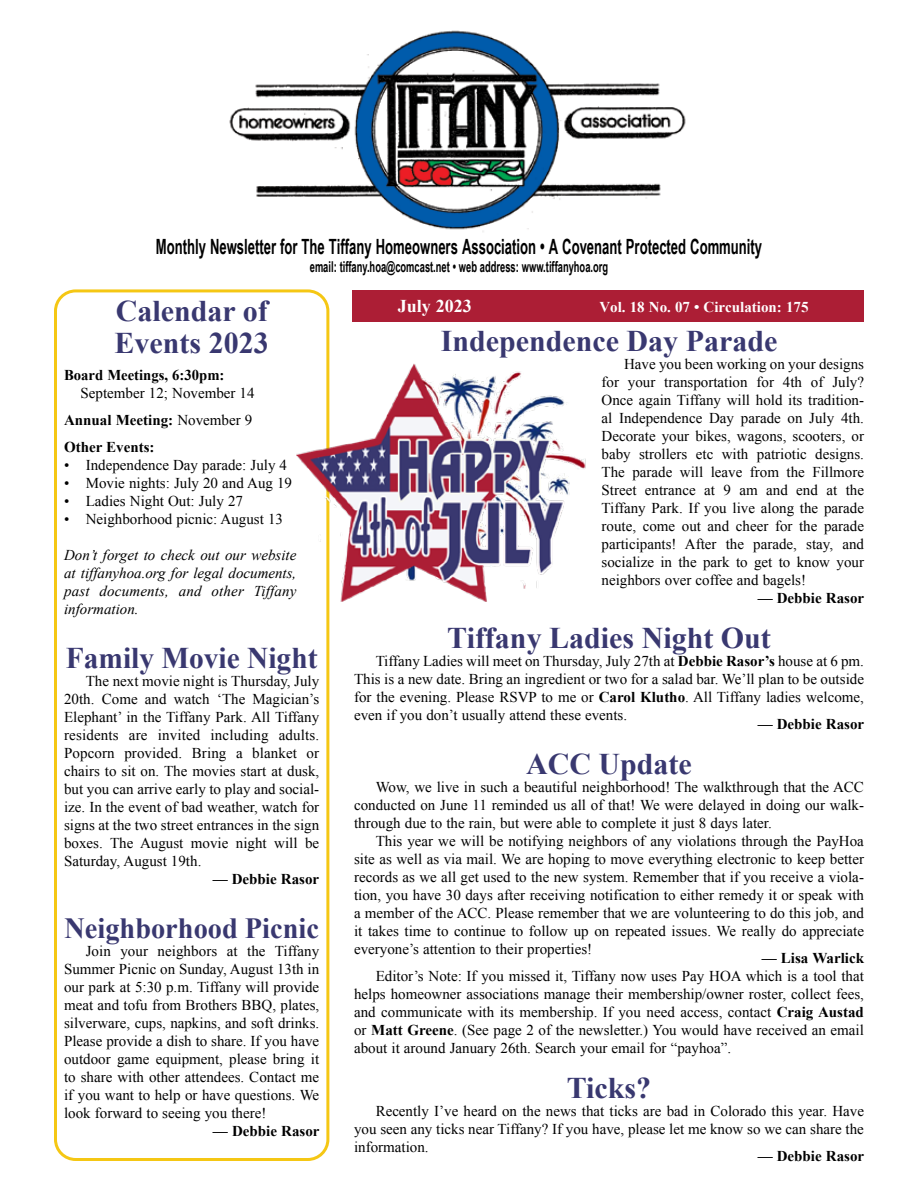
<style>
.page{position:relative;width:918px;height:1188px;background:#fff}
.page>*{position:absolute;margin:0;border:0;box-sizing:border-box;transform-origin:0 0}
.t1{font:700 30px "Times New Roman";color:#393870}
.t2{font:700 29.25px "Times New Roman";color:#393870}
.t3{font:700 21px "Arial Narrow";color:#000;scale:.76 1}
.t4{font:700 18px "Times New Roman";color:#fff}
.t5{font:15px/18px "Times New Roman";color:#000;text-align:justify}
.t6{font:italic 15px/18px "Times New Roman";letter-spacing:.01em;color:#000;text-align:justify}
.t7{font:700 15px "Times New Roman";color:#000}
.t8{font:700 15px "Arial Narrow";color:#000;scale:.76 1}
.t9{font:700 15px "Times New Roman";color:#fff}
.s1{font-weight:700}
</style>
<div class="page">
<div style="left:54px;top:289px;width:275px;height:872px;border:3px solid #f5c714;border-radius:20px"></div>
<img style="left:229px;top:30px;width:457px;height:202px">
<div style="left:353px;top:291px;width:511px;height:31px;background:#ac1e35"></div>
<img style="left:296px;top:363px;width:290px;height:238px">
<h3 class="t3" style="left:156px;top:230px;width:799px">Monthly Newsletter for The Tiffany Homeowners Association • A Covenant Protected Community</h3>
<p class="t8" style="left:310px;top:255px;width:394px">email: tiffany.hoa@comcast.net • web address: www.tiffanyhoa.org</p>
<h1 class="t1" style="left:116px;top:291px;width:153px">Calendar of</h1>
<p class="t4" style="left:398px;top:293px;width:75px">July 2023</p>
<p class="t9" style="left:599px;top:296px;width:211px">Vol. 18 No. 07 • Circulation: 175</p>
<h1 class="t1" style="left:115px;top:322px;width:156px">Events 2023</h1>
<p class="t7" style="left:64px;top:364px;width:162px">Board Meetings, 6:30pm:</p>
<p class="t5" style="left:64px;top:379px;width:192px;line-height:27px;text-align:left;text-indent:16px">September 12; November 14<br><span class="s1">Annual Meeting:</span> November 9<br><span class="s1">Other Events:</span></p>
<p class="t5" style="left:64px;top:456px;width:225px">• Independence Day parade: July 4</p>
<p class="t5" style="left:64px;top:474px;width:230px">• Movie nights: July 20 and Aug 19</p>
<p class="t5" style="left:64px;top:492px;width:180px">• Ladies Night Out: July 27</p>
<p class="t5" style="left:64px;top:510px;width:220px">• Neighborhood picnic: August 13</p>
<p class="t6" style="left:64px;top:545px;width:234px">Don’t forget to check out our website at tiffanyhoa.org for legal documents, past documents, and other Tiffany information.</p>
<h1 class="t1" style="left:66px;top:637px;width:253px">Family Movie Night</h1>
<p class="t5" style="left:64px;top:672px;width:257px;text-indent:22px">The next movie night is Thursday, July 20th. Come and watch ‘The Magician’s Elephant’ in the Tiffany Park. All Tiffany residents are invited including adults.<br>Popcorn provided. Bring a blanket or chairs to sit on. The movies start at dusk, but you can arrive early to play and social&shy;ize. In the event of bad weather, watch for signs at the two street entrances in the sign boxes. The August movie night will be Saturday, August 19th.</p>
<p class="t7" style="left:213px;top:868px;width:108px">— Debbie Rasor</p>
<h2 class="t2" style="left:64px;top:908px;width:256px">Neighborhood Picnic</h2>
<p class="t5" style="left:64px;top:942px;width:257px;text-indent:22px">Join your neighbors at the Tiffany Summer Picnic on Sunday, August 13th in our park at 5:30 p.m. Tiffany will provide meat and tofu from Brothers BBQ, plates, silverware, cups, napkins, and soft drinks.<br>Please provide a dish to share. If you have outdoor game equipment, please bring it to share with other attendees. Contact me if you want to help or have questions. We look forward to seeing you there!</p>
<p class="t7" style="left:213px;top:1120px;width:108px">— Debbie Rasor</p>
<h1 class="t1" style="left:441px;top:320px;width:338px">Independence Day Parade</h1>
<p class="t5" style="left:602px;top:354px;width:264px;text-indent:23px">Have you been working on your designs for your transportation for 4th of July?<br>Once again Tiffany will hold its tradition&shy;al Independence Day parade on July 4th.<br>Decorate your bikes, wagons, scooters, or baby strollers etc with patriotic designs.<br>The parade will leave from the Fillmore Street entrance at 9 am and end at the Tiffany Park. If you live along the parade route, come out and cheer for the parade participants! After the parade, stay, and socialize in the park to get to know your neighbors over coffee and bagels!</p>
<p class="t7" style="left:758px;top:587px;width:108px">— Debbie Rasor</p>
<h1 class="t1" style="left:447px;top:617px;width:325px">Tiffany Ladies Night Out</h1>
<p class="t5" style="left:354px;top:651px;width:511px;text-indent:22px">Tiffany Ladies will meet on Thursday, July 27th at <span class="s1">Debbie Rasor’s</span> house at 6 pm.<br>This is a new date. Bring an ingredient or two for a salad bar. We’ll plan to be outside for the evening. Please RSVP to me or <span class="s1">Carol Klutho</span>. All Tiffany ladies welcome, even if you don’t usually attend these events.</p>
<p class="t7" style="left:758px;top:713px;width:108px">— Debbie Rasor</p>
<h1 class="t1" style="left:526px;top:743px;width:167px">ACC Update</h1>
<p class="t5" style="left:354px;top:777px;width:511px;text-indent:22px">Wow, we live in such a beautiful neighborhood! The walkthrough that the ACC conducted on June 11 reminded us all of that! We were delayed in doing our walk&shy;through due to the rain, but were able to complete it just 8 days later.</p>
<p class="t5" style="left:354px;top:831px;width:511px;text-indent:22px">This year we will be notifying neighbors of any violations through the PayHoa site as well as via mail. We are hoping to move everything electronic to keep better records as we all get used to the new system. Remember that if you receive a viola&shy;tion, you have 30 days after receiving notification to either remedy it or speak with a member of the ACC. Please remember that we are volunteering to do this job, and it takes time to continue to follow up on repeated issues. We really do appreciate everyone’s attention to their properties!</p>
<p class="t7" style="left:762px;top:947px;width:104px">— Lisa Warlick</p>
<p class="t5" style="left:354px;top:966px;width:511px;text-indent:22px">Editor’s Note: If you missed it, Tiffany now uses Pay HOA which is a tool that helps homeowner associations manage their membership/owner roster, collect fees, and communicate with its membership. If you need access, contact <span class="s1">Craig Austad </span>or <span class="s1">Matt Greene</span>. (See page 2 of the newsletter.) You would have received an email about it around January 26th. Search your email for “payhoa”.</p>
<h1 class="t1" style="left:567px;top:1067px;width:86px">Ticks?</h1>
<p class="t5" style="left:354px;top:1101px;width:511px;text-indent:22px">Recently I’ve heard on the news that ticks are bad in Colorado this year. Have you seen any ticks near Tiffany? If you have, please let me know so we can share the information.</p>
<p class="t7" style="left:758px;top:1145px;width:108px">— Debbie Rasor</p>
</div>
